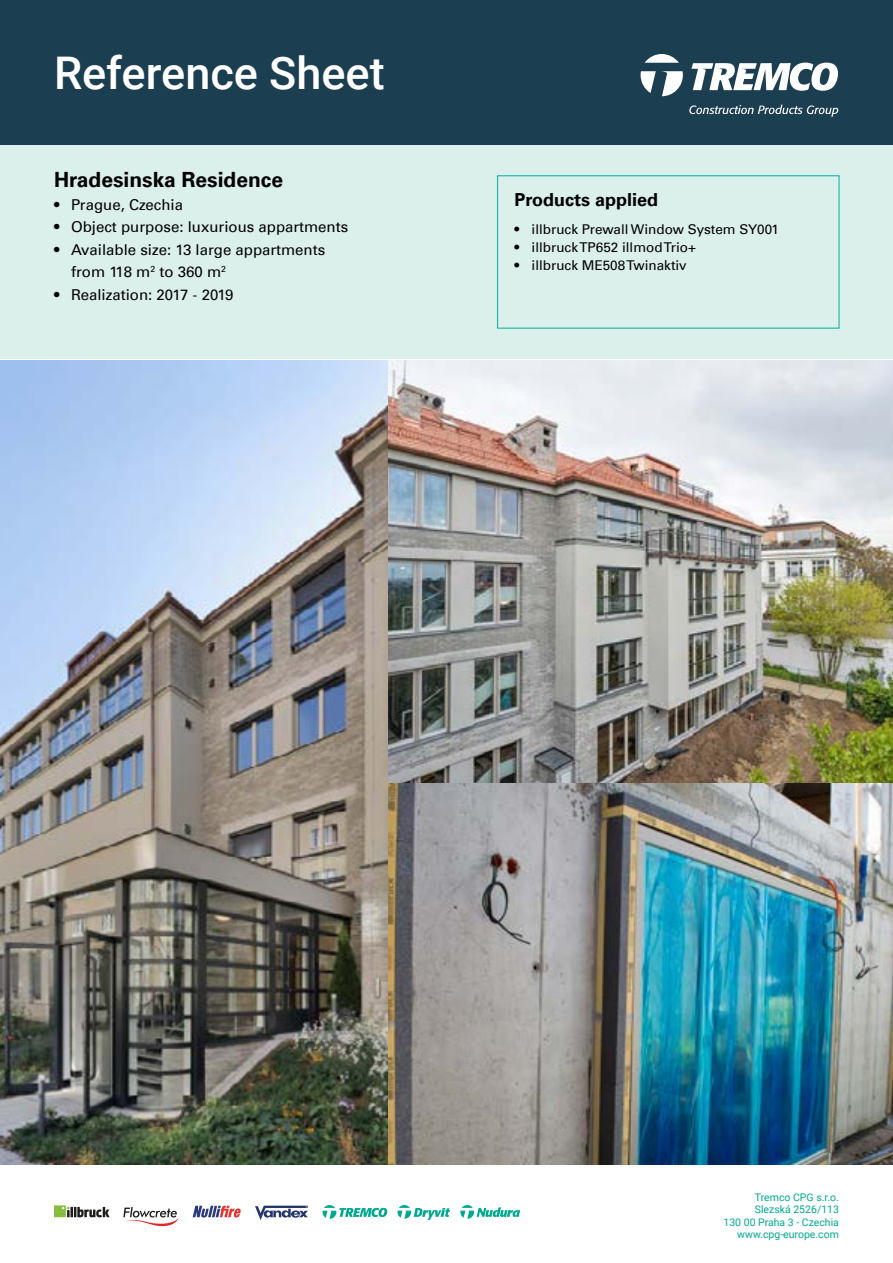
<style>
.page{position:relative;width:893px;height:1263px;background:#fff}
.page>*{position:absolute;margin:0;border:0;box-sizing:border-box;transform-origin:0 0}
.t1{font:500 45px "Roboto";color:#fff}
.t2{font:700 21px "Univers Com 65";color:#000}
.t3{font:700 18px "Univers Com 65";color:#000}
.t4{font:15px/22.5px "Univers Com 55 Roman";color:#000}
.t5{font:13.5px "Univers Com 55 Roman";color:#000}
.t6{font:10.5px/12.6px "Roboto";color:#00a98e;text-align:right}
</style>
<div class="page">
<img style="left:0;top:360px;width:388px;height:805px">
<img style="left:388px;top:360px;width:505px;height:805px">
<div style="left:0;top:145px;width:893px;height:214px;background:#dbefeb"></div>
<div style="left:0;top:0;width:893px;height:145px;background:#1c3e51"></div>
<svg style="left:645px;top:54px;width:34px;height:9px"></svg>
<svg style="left:641px;top:71px;width:42px;height:25px"></svg>
<svg style="left:692px;top:63px;width:146px;height:28px"></svg>
<svg style="left:689px;top:105px;width:149px;height:12px"></svg>
<svg style="left:54px;top:1205px;width:56px;height:12px"></svg>
<svg style="left:123px;top:1207px;width:56px;height:19px"></svg>
<svg style="left:193px;top:1206px;width:48px;height:11px"></svg>
<svg style="left:255px;top:1206px;width:53px;height:14px"></svg>
<svg style="left:323px;top:1205px;width:64px;height:14px"></svg>
<svg style="left:397px;top:1205px;width:53px;height:15px"></svg>
<svg style="left:460px;top:1205px;width:60px;height:14px"></svg>
<h1 class="t1" style="left:54px;top:42px;width:332px">Reference Sheet</h1>
<h2 class="t2" style="left:54px;top:168px;width:231px">Hradesinska Residence</h2>
<p class="t4" style="left:54px;top:193px;width:131px">• Prague, Czechia</p>
<p class="t4" style="left:54px;top:216px;width:296px">• Object purpose: luxurious appartments</p>
<p class="t4" style="left:71px;top:238px;width:256px;text-indent:-17px">• Available size: 13 large appartments from 118 m<sup>2</sup> to 360 m<sup>2</sup></p>
<p class="t4" style="left:54px;top:283px;width:181px">• Realization: 2017 - 2019</p>
<p class="t3" style="left:515px;top:189px;width:145px">Products applied</p>
<p class="t5" style="left:515px;top:222px;width:266px">• illbruck Prewall Window System SY001</p>
<p class="t5" style="left:515px;top:240px;width:183px">• illbruck TP652 illmod Trio+</p>
<p class="t5" style="left:515px;top:258px;width:174px">• illbruck ME508 Twinaktiv</p>
<p class="t6" style="left:723px;top:1190px;width:117px">Tremco CPG s.r.o.<br>Slezská 2526/113<br>130 00 Praha 3 - Czechia www.cpg-europe.com</p>
</div>
